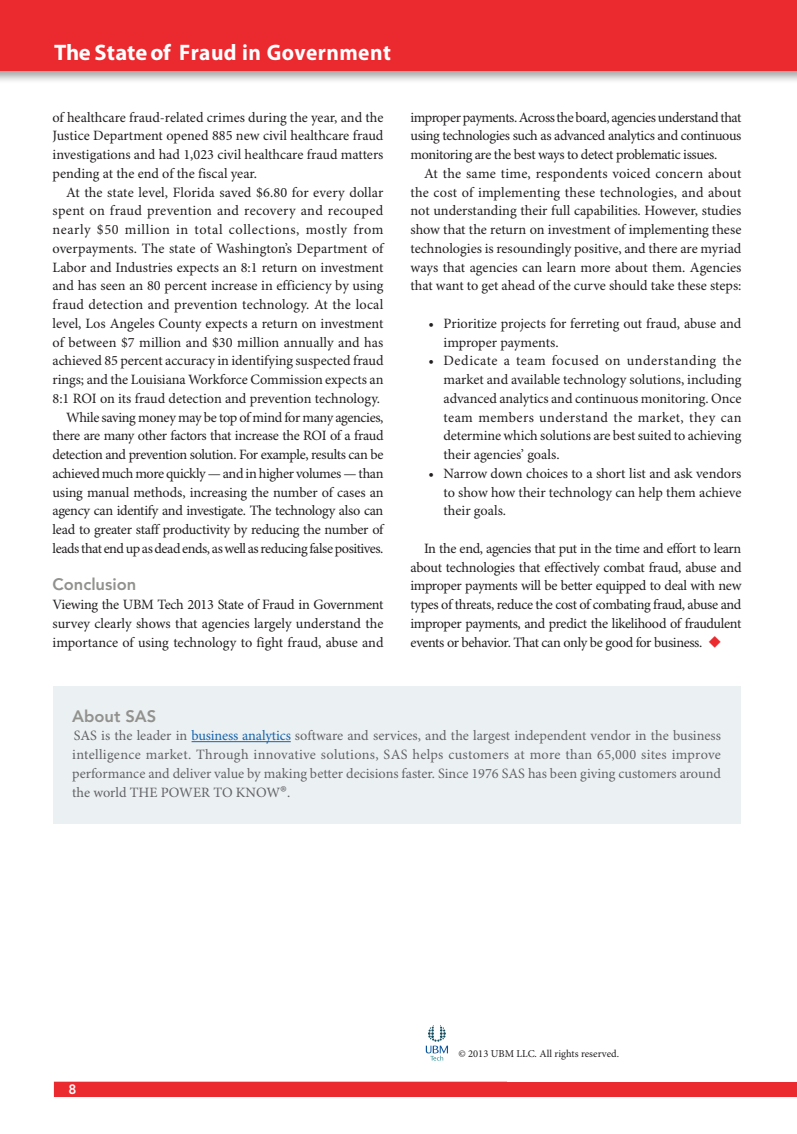
<style>
.page{position:relative;width:797px;height:1134px;background:#fff}
.page>*{position:absolute;margin:0;border:0;box-sizing:border-box;transform-origin:0 0}
.t1{font:700 22.5px "Myriad Pro";letter-spacing:.02em;color:#fff}
.t2{font:800 16.5px "Avenir LT Std";color:#91918e}
.t3{font:14.25px/18.8px "Minion Pro";letter-spacing:-.005em;color:#231f20;text-align:justify}
.t4{font:14.25px/18.8px "Minion Pro";letter-spacing:-.005em;color:#636366;text-align:justify}
.t5{font:800 13.5px "Avenir LT Std";color:#fff}
.t6{font:10.5px "Minion Pro";color:#231f20}
.s1{color:#ea2a2f}
.s2{color:#1663ac}
.s3{font-size:21px}
</style>
<div class="page">
<div style="left:0;top:0;width:796px;height:84px;background:#231f20;opacity:.41"></div>
<div style="left:0;top:0;width:796px;height:70px;background:#ea2a2f"></div>
<div style="left:54px;top:1082px;width:742px;height:14px;background:#ea2a2f"></div>
<svg style="left:426px;top:1025px;width:22px;height:36px"></svg>
<div style="left:53px;top:687px;width:687px;height:137px;background:#ebf0f2"></div>
<hr style="left:191px;top:741px;width:100px;height:1px;background:#1663ac">
<h1 class="t1" style="left:54px;top:40px;width:338px">The State of Fraud in Government</h1>
<p class="t3" style="left:52px;top:108px;width:332px">of healthcare fraud-related crimes during the year, and the Justice Department opened 885 new civil healthcare fraud investigations and had 1,023 civil healthcare fraud matters pending at the end of the fiscal year.</p>
<p class="t3" style="left:52px;top:183px;width:332px;text-align:right">At the state level, Florida saved $6.80 for every dollar spent on fraud prevention and recovery and recouped nearly $50 million in total collections, mostly from overpayments. The state of Washington’s Department of Labor and Industries expects an 8:1 return on investment and has seen an 80 percent increase in efficiency by using fraud detection and prevention technology. At the local level, Los Angeles County expects a return on investment of between $7 million and $30 million annually and has achieved 85 percent accuracy in identifying suspected fraud rings; and the Louisiana Workforce Commission expects an 8:1 ROI on its fraud detection and prevention technology.<br>While saving money may be top of mind for many agencies, there are many other factors that increase the ROI of a fraud detection and prevention solution. For example, results can be achieved much more quickly — and in higher volumes — than using manual methods, increasing the number of cases an agency can identify and investigate. The technology also can lead to greater staff productivity by reducing the number of leads that end up as dead ends, as well as reducing false positives.</p>
<p class="t2" style="left:52px;top:575px;width:85px">Conclusion</p>
<p class="t3" style="left:52px;top:596px;width:332px">Viewing the UBM Tech 2013 State of Fraud in Government survey clearly shows that agencies largely understand the importance of using technology to fight fraud, abuse and</p>
<p class="t3" style="left:410px;top:108px;width:332px">improper payments. Across the board, agencies understand that using technologies such as advanced analytics and continuous monitoring are the best ways to detect problematic issues.</p>
<p class="t3" style="left:410px;top:164px;width:332px;text-indent:13px">At the same time, respondents voiced concern about the cost of implementing these technologies, and about not understanding their full capabilities. However, studies show that the return on investment of implementing these technologies is resoundingly positive, and there are myriad ways that agencies can learn more about them. Agencies that want to get ahead of the curve should take these steps:</p>
<p class="t3" style="left:443px;top:314px;width:299px;text-indent:-15px">• Prioritize projects for ferreting out fraud, abuse and improper payments.</p>
<p class="t3" style="left:443px;top:352px;width:299px;text-indent:-15px">• Dedicate a team focused on understanding the market and available technology solutions, including advanced analytics and continuous monitoring. Once team members understand the market, they can determine which solutions are best suited to achieving their agencies’ goals.</p>
<p class="t3" style="left:443px;top:464px;width:299px;text-indent:-15px">• Narrow down choices to a short list and ask vendors to show how their technology can help them achieve their goals.</p>
<p class="t3" style="left:410px;top:539px;width:332px;text-indent:13px">In the end, agencies that put in the time and effort to learn about technologies that effectively combat fraud, abuse and improper payments will be better equipped to deal with new types of threats, reduce the cost of combating fraud, abuse and improper payments, and predict the likelihood of fraudulent events or behavior. That can only be good for business. <span class="s1">◆</span></p>
<p class="t2" style="left:72px;top:706px;width:86px">About SAS</p>
<p class="t4" style="left:72px;top:727px;width:650px">SAS is the leader in <span class="s2">business analytics</span> software and services, and the largest independent vendor in the business intelligence market. Through innovative solutions, SAS helps customers at more than 65,000 sites improve performance and deliver value by making better decisions faster. Since 1976 SAS has been giving customers around the world THE POWER TO KNOW<span class="s3">®</span>.</p>
<p class="t5" style="left:69px;top:1082px;width:9px">8</p>
<p class="t6" style="left:458px;top:1047px;width:162px">© 2013 UBM LLC. All rights reserved.</p>
</div>
